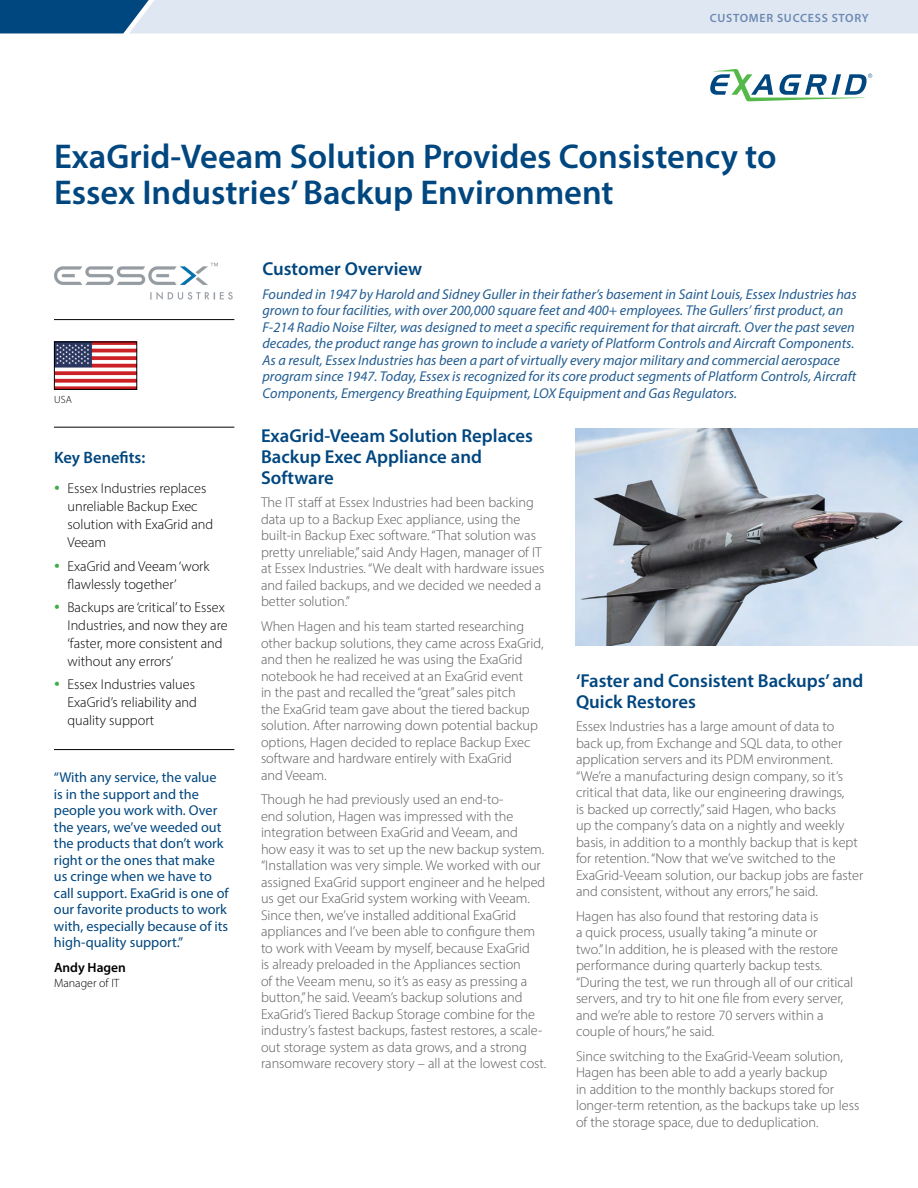
<style>
.page{position:relative;width:918px;height:1188px;background:#fff}
.page>*{position:absolute;margin:0;border:0;box-sizing:border-box;transform-origin:0 0}
.t1{font:600 34.5px/36px "Myriad Pro";color:#00467f}
.t2{font:600 18.75px/21px "Myriad Pro";color:#00467f}
.t3{font:600 16.5px "Myriad Pro";color:#00467f}
.t4{font:300 14.25px/16.5px "Myriad Pro";color:#58595b}
.t5{font:italic 14.25px/16.5px "Myriad Pro";color:#235d92}
.t6{font:300 14.25px/18px "Myriad Pro";color:#000}
.t7{font:14.25px/16.5px "Myriad Pro";color:#00467f}
.t8{font:600 13.5px "Myriad Pro";color:#000}
.t9{font:600 12px "Myriad Pro";letter-spacing:.06em;color:#6c89b4}
.t10{font:300 12px "Myriad Pro";color:#000}
.t11{font:300 10.5px "Myriad Pro";color:#000}
</style>
<div class="page">
<svg style="left:0;top:0;width:918px;height:33px;background:#bed0e0"></svg>
<svg style="left:710px;top:69px;width:162px;height:33px"></svg>
<img style="left:54px;top:263px;width:179px;height:37px">
<img style="left:576px;top:428px;width:342px;height:218px">
<img style="left:56px;top:344px;width:79px;height:44px">
<div style="left:54px;top:342px;width:83px;height:48px;border:1px solid #000"></div>
<hr style="left:54px;top:427px;width:180px;height:1px;background:#000">
<hr style="left:54px;top:749px;width:180px;height:1px;background:#000">
<hr style="left:54px;top:319px;width:180px;height:1px;background:#000">
<p class="t9" style="left:710px;top:10px;width:161px">CUSTOMER SUCCESS STORY</p>
<h1 class="t1" style="left:54px;top:138px;width:724px">ExaGrid-Veeam Solution Provides Consistency to<br>Essex Industries’ Backup Environment</h1>
<p class="t11" style="left:54px;top:393px;width:20px">USA</p>
<p class="t3" style="left:54px;top:447px;width:93px">Key Benefits:</p>
<p class="t6" style="left:67px;top:479px;width:147px">Essex Industries replaces unreliable Backup Exec solution with ExaGrid and<br>Veeam</p>
<p class="t6" style="left:67px;top:557px;width:144px">ExaGrid and Veeam ‘work flawlessly together’</p>
<p class="t6" style="left:67px;top:598px;width:162px">Backups are ‘critical’ to Essex<br>Industries, and now they are ‘faster, more consistent and without any errors’</p>
<p class="t6" style="left:67px;top:675px;width:131px">Essex Industries values<br>ExaGrid’s reliability and quality support</p>
<p class="t7" style="left:54px;top:769px;width:176px">“With any service, the value is in the support and the people you work with. Over the years, we’ve weeded out the products that don’t work right or the ones that make us cringe when we have to call support. ExaGrid is one of our favorite products to work with, especially because of its high-quality support.”</p>
<p class="t8" style="left:54px;top:959px;width:73px">Andy Hagen</p>
<p class="t10" style="left:54px;top:976px;width:67px">Manager of IT</p>
<h2 class="t2" style="left:262px;top:258px;width:161px">Customer Overview</h2>
<p class="t5" style="left:262px;top:285px;width:596px">Founded in 1947 by Harold and Sidney Guller in their father’s basement in Saint Louis, Essex Industries has grown to four facilities, with over 200,000 square feet and 400+ employees. The Gullers’ first product, an F-214 Radio Noise Filter, was designed to meet a specific requirement for that aircraft. Over the past seven decades, the product range has grown to include a variety of Platform Controls and Aircraft Components.<br>As a result, Essex Industries has been a part of virtually every major military and commercial aerospace program since 1947. Today, Essex is recognized for its core product segments of Platform Controls, Aircraft Components, Emergency Breathing Equipment, LOX Equipment and Gas Regulators.</p>
<h2 class="t2" style="left:261px;top:425px;width:274px">ExaGrid-Veeam Solution Replaces<br>Backup Exec Appliance and<br>Software</h2>
<p class="t4" style="left:261px;top:494px;width:285px">The IT staff at Essex Industries had been backing data up to a Backup Exec appliance, using the built-in Backup Exec software. “That solution was pretty unreliable,” said Andy Hagen, manager of IT at Essex Industries. “We dealt with hardware issues and failed backups, and we decided we needed a better solution.”</p>
<p class="t4" style="left:261px;top:618px;width:284px">When Hagen and his team started researching other backup solutions, they came across ExaGrid, and then he realized he was using the ExaGrid notebook he had received at an ExaGrid event<br>in the past and recalled the “great” sales pitch<br>the ExaGrid team gave about the tiered backup solution. After narrowing down potential backup options, Hagen decided to replace Backup Exec software and hardware entirely with ExaGrid<br>and Veeam.</p>
<p class="t4" style="left:261px;top:791px;width:287px">Though he had previously used an end-to-<br>end solution, Hagen was impressed with the integration between ExaGrid and Veeam, and how easy it was to set up the new backup system. “Installation was very simple. We worked with our assigned ExaGrid support engineer and he helped us get our ExaGrid system working with Veeam.<br>Since then, we’ve installed additional ExaGrid appliances and I’ve been able to configure them to work with Veeam by myself, because ExaGrid<br>is already preloaded in the Appliances section<br>of the Veeam menu, so it’s as easy as pressing a button,” he said. Veeam’s backup solutions and ExaGrid’s Tiered Backup Storage combine for the industry’s fastest backups, fastest restores, a scale&shy;out storage system as data grows, and a strong ransomware recovery story – all at the lowest cost.</p>
<h2 class="t2" style="left:576px;top:670px;width:289px">‘Faster and Consistent Backups’ and<br>Quick Restores</h2>
<p class="t4" style="left:576px;top:718px;width:289px">Essex Industries has a large amount of data to back up, from Exchange and SQL data, to other application servers and its PDM environment. “We’re a manufacturing design company, so it’s critical that data, like our engineering drawings,<br>is backed up correctly,” said Hagen, who backs<br>up the company’s data on a nightly and weekly basis, in addition to a monthly backup that is kept for retention. “Now that we’ve switched to the ExaGrid-Veeam solution, our backup jobs are faster and consistent, without any errors,” he said.</p>
<p class="t4" style="left:576px;top:908px;width:279px">Hagen has also found that restoring data is<br>a quick process, usually taking “a minute or<br>two.” In addition, he is pleased with the restore performance during quarterly backup tests. “During the test, we run through all of our critical servers, and try to hit one file from every server, and we’re able to restore 70 servers within a couple of hours,” he said.</p>
<p class="t4" style="left:576px;top:1048px;width:285px">Since switching to the ExaGrid-Veeam solution, Hagen has been able to add a yearly backup<br>in addition to the monthly backups stored for longer-term retention, as the backups take up less of the storage space, due to deduplication.</p>
</div>
